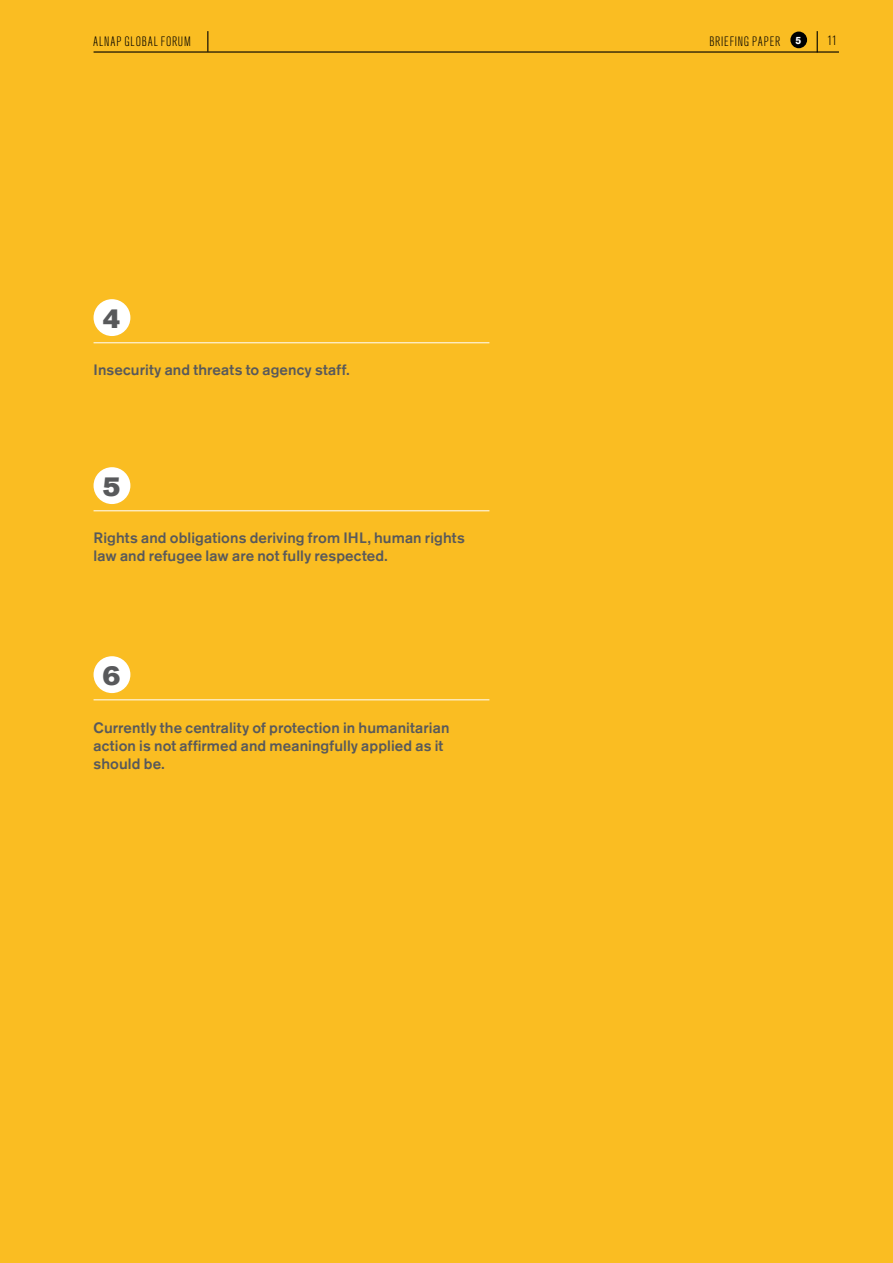
<style>
.page{position:relative;width:893px;height:1263px;background:#fabd22}
.page>*{position:absolute;margin:0;border:0;box-sizing:border-box;transform-origin:0 0}
.t1{font:27px "Akzidenz Grotesk Std Super";color:#58595b}
.t2{font:500 15px/18px "Akzidenz Grotesk Std";letter-spacing:.01em;color:#58595b}
.t3{font:300 condensed 13.5px "Akzidenz Grotesk BQ";letter-spacing:.06em;color:#000}
</style>
<div class="page">
<div style="left:790px;top:32px;width:17px;height:16px;background:#000;border-radius:50%"></div>
<hr style="left:94px;top:51px;width:745px;height:2px;background:#000">
<svg style="left:817px;top:31px;width:1px;height:21px"></svg>
<svg style="left:207px;top:31px;width:1px;height:21px"></svg>
<hr style="left:94px;top:342px;width:395px;height:1px;background:#fff">
<div style="left:94px;top:299px;width:36px;height:37px;background:#fff;border-radius:50%"></div>
<hr style="left:94px;top:510px;width:395px;height:1px;background:#fff">
<div style="left:94px;top:467px;width:36px;height:37px;background:#fff;border-radius:50%"></div>
<hr style="left:94px;top:699px;width:395px;height:1px;background:#fff">
<div style="left:94px;top:656px;width:36px;height:37px;background:#fff;border-radius:50%"></div>
<p class="t3" style="left:93px;top:34px;width:99px">ALNAP GLOBAL FORUM</p>
<p class="t3" style="left:709px;top:34px;width:94px">BRIEFING PAPER <sup>5</sup></p>
<p class="t3" style="left:827px;top:33px;width:11px">11</p>
<h1 class="t1" style="left:103px;top:303px;width:19px">4</h1>
<p class="t2" style="left:94px;top:360px;width:257px">Insecurity and threats to agency staff.</p>
<h1 class="t1" style="left:103px;top:471px;width:19px">5</h1>
<p class="t2" style="left:94px;top:528px;width:373px">Rights and obligations deriving from IHL, human rights law and refugee law are not fully respected.</p>
<h1 class="t1" style="left:103px;top:660px;width:19px">6</h1>
<p class="t2" style="left:94px;top:719px;width:357px">Currently the centrality of protection in humanitarian action is not affirmed and meaningfully applied as it should be.</p>
</div>
